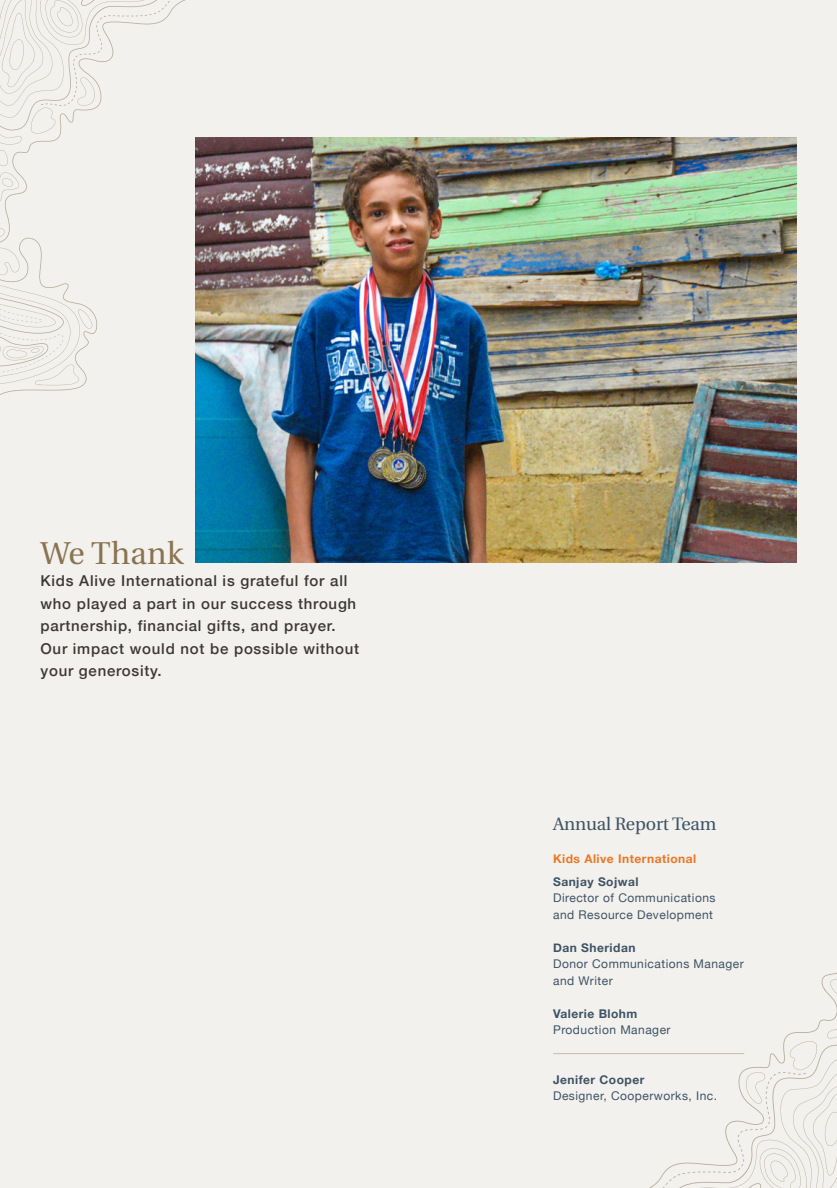
<style>
.page{position:relative;width:837px;height:1188px;background:#f2f1ee}
.page>*{position:absolute;margin:0;border:0;box-sizing:border-box;transform-origin:0 0}
.t1{font:31.5px "Heuristica";letter-spacing:.01em;color:#897450}
.t2{font:18px "Heuristica";letter-spacing:-.01em;color:#3e5364}
.t3{font:500 15px/22.5px "Helvetica Neue";letter-spacing:.05em;color:#3e3835}
.t4{font:12px/16.5px "Helvetica Neue";letter-spacing:.04em;color:#3e5364}
.t5{font:700 12px "Helvetica Neue";letter-spacing:.04em;color:#3e5364}
.t6{font:700 12px "Helvetica Neue";letter-spacing:.04em;color:#ed7623}
</style>
<div class="page">
<img style="left:195px;top:137px;width:601px;height:425px">
<svg style="left:649px;top:972px;width:188px;height:216px"></svg>
<svg style="left:0;top:0;width:186px;height:395px"></svg>
<hr style="left:553px;top:1053px;width:191px;height:1px;background:#a59b83">
<p class="t1" style="left:40px;top:529px;width:145px">We Thank</p>
<p class="t3" style="left:40px;top:568px;width:320px">Kids Alive International is grateful for all who played a part in our success through partnership, financial gifts, and prayer.<br>Our impact would not be possible without your generosity.</p>
<p class="t2" style="left:553px;top:810px;width:165px">Annual Report Team</p>
<p class="t6" style="left:553px;top:850px;width:145px">Kids Alive International</p>
<p class="t5" style="left:553px;top:872px;width:87px">Sanjay Sojwal</p>
<p class="t4" style="left:553px;top:890px;width:164px">Director of Communications</p>
<p class="t4" style="left:553px;top:907px;width:161px">and Resource Development</p>
<p class="t5" style="left:553px;top:938px;width:84px">Dan Sheridan</p>
<p class="t4" style="left:553px;top:956px;width:192px">Donor Communications Manager and Writer</p>
<p class="t5" style="left:553px;top:1004px;width:86px">Valerie Blohm</p>
<p class="t4" style="left:553px;top:1022px;width:119px">Production Manager</p>
<p class="t5" style="left:553px;top:1070px;width:93px">Jenifer Cooper</p>
<p class="t4" style="left:553px;top:1088px;width:166px">Designer, Cooperworks, Inc.</p>
</div>
